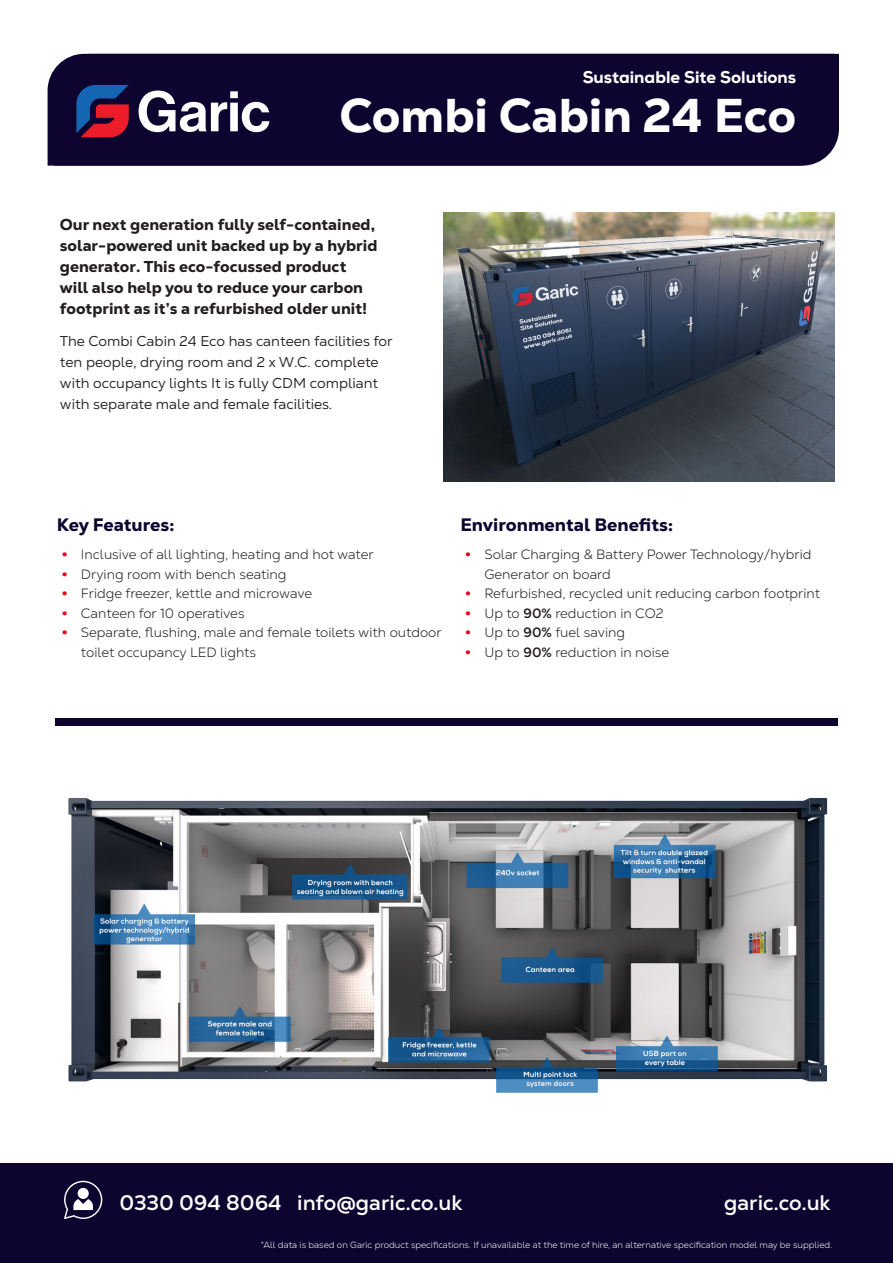
<style>
.page{position:relative;width:893px;height:1263px;background:#fff}
.page>*{position:absolute;margin:0;border:0;box-sizing:border-box;transform-origin:0 0}
.Product_name{font:800 47.4px "Nexa Text";color:#fff}
.t1{font:700 21px "Nexa Text";color:#fff}
.t2{font:800 21px "Nexa Text";color:#fff}
.heading{font:800 18px "Nexa Text";color:#0d0530}
.Main_text{font:800 16.8px "Nexa";color:#fff}
.Intro_bold_text{font:800 15.75px/21px "Nexa Text";color:#231f20}
.Main_text-2{font:14.25px/21px "Nexa Text";color:#231f20}
.bullets{font:300 13.5px/19.5px "Nexa Text";color:#231f20}
.t3{font:300 9px "Nexa Text";color:#fff}
.s1{font-weight:800;font-size:15px;color:#e3051b}
.s2{font-weight:700}
</style>
<div class="page">
<div style="left:48px;top:54px;width:787px;height:112px;background:#0d0530"></div>
<div style="left:0;top:1163px;width:893px;height:100px;background:#0d0530"></div>
<svg style="left:64px;top:1181px;width:38px;height:38px"></svg>
<div style="left:78px;top:1188px;width:11px;height:11px;background:#fff;border-radius:50%"></div>
<img style="left:443px;top:213px;width:392px;height:269px">
<div style="left:55px;top:719px;width:783px;height:7px;background:#0d0530"></div>
<img style="left:68px;top:797px;width:760px;height:296px">
<svg style="left:76px;top:85px;width:56px;height:52px;background:#5c2c57"></svg>
<svg style="left:139px;top:91px;width:134px;height:41px"></svg>
<p class="Main_text" style="left:583px;top:67px;width:215px">Sustainable Site Solutions</p>
<p class="Product_name" style="left:339px;top:85px;width:458px">Combi Cabin 24 Eco</p>
<p class="Main_text" style="left:586px;top:71px;width:215px">Sustainable Site Solutions</p>
<h1 class="Product_name" style="left:477px;top:89px;width:324px">Product name</h1>
<p class="Intro_bold_text" style="left:60px;top:214px;width:319px">Our next generation fully self-contained, solar-powered unit backed up by a hybrid generator. This eco-focussed product will also help you to reduce your carbon footprint as it’s a refurbished older unit!</p>
<p class="Main_text-2" style="left:60px;top:330px;width:334px">The Combi Cabin 24 Eco has canteen facilities for ten people, drying room and 2 x W.C. complete with occupancy lights It is fully CDM compliant with separate male and female facilities.</p>
<p class="heading" style="left:57px;top:513px;width:119px">Key Features:</p>
<p class="bullets" style="left:61px;top:545px;width:314px"><span class="s1">•</span> Inclusive of all lighting, heating and hot water</p>
<p class="bullets" style="left:61px;top:564px;width:227px"><span class="s1">•</span> Drying room with bench seating</p>
<p class="bullets" style="left:61px;top:584px;width:252px"><span class="s1">•</span> Fridge freezer, kettle and microwave</p>
<p class="bullets" style="left:61px;top:603px;width:185px"><span class="s1">•</span> Canteen for 10 operatives</p>
<p class="bullets" style="left:81px;top:623px;width:362px;text-indent:-20px"><span class="s1">•</span> Separate, flushing, male and female toilets with outdoor toilet occupancy LED lights</p>
<p class="heading" style="left:460px;top:513px;width:214px">Environmental Benefits:</p>
<p class="bullets" style="left:484px;top:545px;width:328px;text-indent:-20px"><span class="s1">•</span> Solar Charging &amp; Battery Power Technology/hybrid<br>Generator on board</p>
<p class="bullets" style="left:465px;top:584px;width:357px"><span class="s1">•</span> Refurbished, recycled unit reducing carbon footprint</p>
<p class="bullets" style="left:465px;top:603px;width:200px"><span class="s1">•</span> Up to <span class="s2">90%</span> reduction in CO2</p>
<p class="bullets" style="left:465px;top:623px;width:162px"><span class="s1">•</span> Up to <span class="s2">90%</span> fuel saving</p>
<p class="bullets" style="left:465px;top:642px;width:206px"><span class="s1">•</span> Up to <span class="s2">90%</span> reduction in noise</p>
<p class="t1" style="left:119px;top:1189px;width:345px">0330 094 8064 info@garic.co.uk</p>
<p class="t1" style="left:724px;top:1189px;width:108px">garic.co.uk</p>
<p class="t3" style="left:261px;top:1240px;width:573px">*All data is based on Garic product specifications. If unavailable at the time of hire, an alternative specification model may be supplied.</p>
<h2 class="t2" style="left:327px;top:1189px;width:144px">o@garic.co.uk</h2>
<h2 class="t2" style="left:721px;top:1189px;width:36px">gar</h2>
<p class="t3" style="left:265px;top:1240px;width:573px">*All data is based on Garic product specifications. If unavailable at the time of hire, an alternative specification model may be supplied.</p>
</div>
